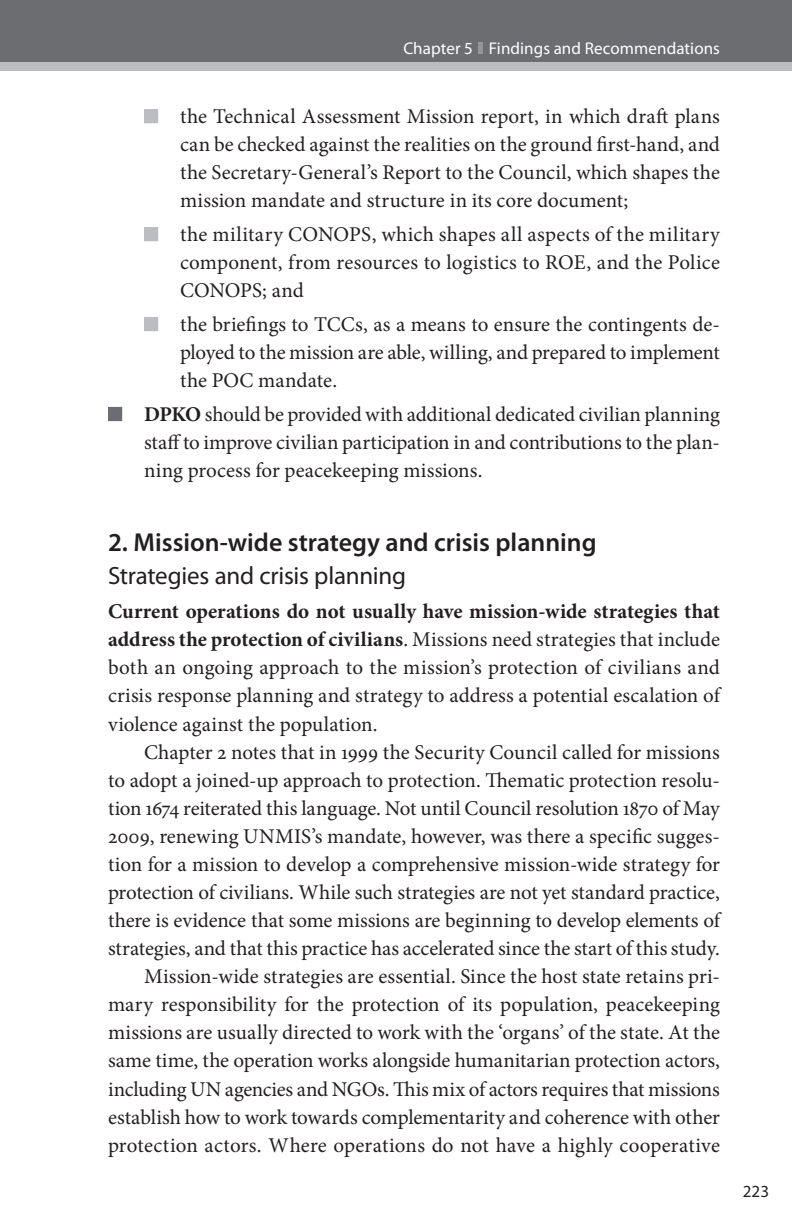
<style>
.page{position:relative;width:792px;height:1224px;background:#fff}
.page>*{position:absolute;margin:0;border:0;box-sizing:border-box;transform-origin:0 0}
.t1{font:600 26px "Myriad Pro";color:#231f20}
.t2{font:25px "Myriad Pro";letter-spacing:-.01em;color:#231f20}
.t3{font:21px/28px "Minion Pro";color:#231f20;text-align:justify}
.t4{font:17px "Myriad Pro";letter-spacing:.005em;color:#fff}
.t5{font:17px "Myriad Pro";color:#231f20}
.s1{font-weight:700}
</style>
<div class="page">
<div style="left:0;top:0;width:792px;height:67px;background:#6c6d70"></div>
<hr style="left:479px;top:42px;width:4px;height:12px;background:#939598">
<div style="left:0;top:62px;width:792px;height:9px;background:#bcbdc0"></div>
<div style="left:144px;top:109px;width:14px;height:14px;background:#bcbdc0"></div>
<div style="left:144px;top:227px;width:14px;height:14px;background:#bcbdc0"></div>
<div style="left:144px;top:317px;width:14px;height:14px;background:#bcbdc0"></div>
<div style="left:108px;top:407px;width:14px;height:14px;background:#6c6d70"></div>
<p class="t4" style="left:403px;top:38px;width:318px">Chapter 5 Findings and Recommendations</p>
<p class="t3" style="left:180px;top:103px;width:542px">the Technical Assessment Mission report, in which draft plans can be checked against the realities on the ground first-hand, and the Secretary-General’s Report to the Council, which shapes the mission mandate and structure in its core document;</p>
<p class="t3" style="left:180px;top:221px;width:541px">the military CONOPS, which shapes all aspects of the military component, from resources to logistics to ROE, and the Police CONOPS; and</p>
<p class="t3" style="left:180px;top:311px;width:541px">the briefings to TCCs, as a means to ensure the contingents de&shy;ployed to the mission are able, willing, and prepared to implement the POC mandate.</p>
<p class="t3" style="left:144px;top:401px;width:578px"><span class="s1">DPKO</span> should be provided with additional dedicated civilian planning staff to improve civilian participation in and contributions to the plan&shy;ning process for peacekeeping missions.</p>
<p class="t1" style="left:108px;top:525px;width:490px">2. Mission-wide strategy and crisis planning</p>
<p class="t2" style="left:108px;top:561px;width:300px">Strategies and crisis planning</p>
<p class="t3" style="left:108px;top:598px;width:614px"><span class="s1">Current operations do not usually have mission-wide strategies that address the protection of civilians</span>. Missions need strategies that include both an ongoing approach to the mission’s protection of civilians and crisis response planning and strategy to address a potential escalation of violence against the population.</p>
<p class="t3" style="left:108px;top:738px;width:614px;text-align:right">Chapter 2 notes that in 1999 the Security Council called for missions<br>to adopt a joined-up approach to protection. Thematic protection resolu&shy;tion 1674 reiterated this language. Not until Council resolution 1870 of May 2009, renewing UNMIS’s mandate, however, was there a specific sugges&shy;tion for a mission to develop a comprehensive mission-wide strategy for protection of civilians. While such strategies are not yet standard practice, there is evidence that some missions are beginning to develop elements of strategies, and that this practice has accelerated since the start of this study.<br>Mission-wide strategies are essential. Since the host state retains pri&shy;mary responsibility for the protection of its population, peacekeeping missions are usually directed to work with the ‘organs’ of the state. At the same time, the operation works alongside humanitarian protection actors, including UN agencies and NGOs. This mix of actors requires that missions establish how to work towards complementarity and coherence with other protection actors. Where operations do not have a highly cooperative</p>
<p class="t5" style="left:743px;top:1181px;width:28px">223</p>
</div>
